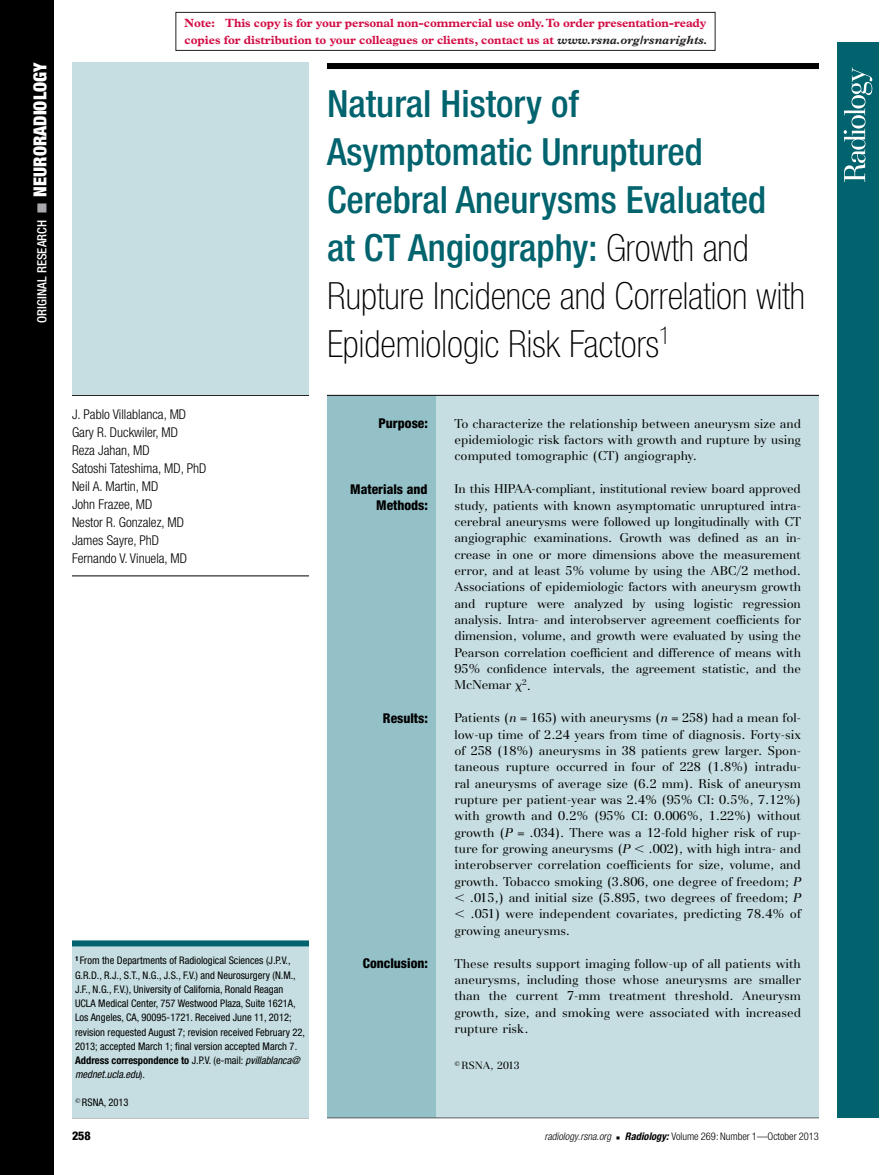
<style>
.page{position:relative;width:891px;height:1175px;background:#fff}
.page>*{position:absolute;margin:0;border:0;box-sizing:border-box;transform-origin:0 0}
.t1{font:500 condensed 37.5px/48px "Helvetica Neue";color:#00636d}
.t2{font:300 condensed 13.5px/18px "Helvetica Neue";color:#000}
.t3{font:800 condensed 13.5px/16.5px "Helvetica Neue";color:#000;text-align:right}
.t4{font:12.75px/16.4px "AT Basilia";color:#000;text-align:justify}
.t5{font:500 condensed 12.75px "Helvetica Neue";letter-spacing:.005em;color:#fff}
.t6{font:700 12px/16.5px "Plantin";letter-spacing:-.01em;color:#d20d44}
.t7{font:800 condensed 12px "Helvetica Neue";color:#000}
.t8{font:condensed 10.5px/14.2px "Helvetica Neue";color:#000}
.t9{font:300 condensed 10.5px "Helvetica Neue";color:#000}
.t10{font:10.5px "AT Basilia";color:#000}
.s1{font-family:"Universal Newswith Comm Pi";font-weight:400;font-stretch:normal;font-size:18px;color:#a8a9ad}
.s2{font-weight:900;font-size:18px}
.s3{font-style:italic;color:#231f20}
.s4{font-weight:700}
.s5{font-style:italic}
.s6{font-weight:100;color:#000}
.s7{font-family:"Universal Greekwith Math Pi"}
.s8{font-family:"Universal Newswith Comm Pi";font-weight:400;font-stretch:normal;font-size:6px}
.s9{font-weight:700;font-style:italic}
</style>
<div class="page">
<div style="left:837px;top:42px;width:42px;height:1075px;background:#00636d"></div>
<svg style="left:844px;top:68px;width:28px;height:114px"></svg>
<div style="left:327px;top:63px;width:492px;height:6px;background:#000"></div>
<hr style="left:327px;top:1117px;width:492px;height:1px;background:#000">
<div style="left:0;top:0;width:54px;height:1174px;background:#000"></div>
<hr style="left:72px;top:1117px;width:237px;height:1px;background:#000">
<div style="left:327px;top:396px;width:109px;height:721px;background:#94c1c8"></div>
<div style="left:436px;top:396px;width:383px;height:721px;background:#c6dee1"></div>
<hr style="left:327px;top:395px;width:492px;height:1px;background:#000">
<hr style="left:72px;top:395px;width:237px;height:1px;background:#000">
<hr style="left:72px;top:575px;width:237px;height:1px;background:#000">
<div style="left:72px;top:941px;width:237px;height:176px;background:#c6dee1"></div>
<div style="left:72px;top:940px;width:237px;height:6px;background:#00636d"></div>
<div style="left:72px;top:63px;width:237px;height:332px;background:#c6dee1"></div>
<div style="left:176px;top:12px;width:540px;height:39px;border:1px solid #231f20"></div>
<p class="t5" style="left:34px;top:323px;width:263px;rotate:-90deg">Original Research <span class="s1">n</span> <span class="s2">Neuroradiology</span></p>
<p class="t6" style="left:185px;top:15px;width:524px">Note: This copy is for your personal non-commercial use only. To order presentation-ready copies for distribution to your colleagues or clients, contact us at <span class="s3">www.rsna.org/rsnarights.</span></p>
<p class="t2" style="left:72px;top:405px;width:136px">J. Pablo Villablanca, MD<br>Gary R. Duckwiler, MD<br>Reza Jahan, MD<br>Satoshi Tateshima, MD, PhD<br>Neil A. Martin, MD<br>John Frazee, MD<br>Nestor R. Gonzalez, MD<br>James Sayre, PhD<br>Fernando V. Vinuela, MD</p>
<p class="t8" style="left:75px;top:953px;width:232px"><sup>1</sup> From the Departments of Radiological Sciences (J.P.V., G.R.D., R.J., S.T., N.G., J.S., F.V.) and Neurosurgery (N.M., J.F., N.G., F.V.), University of California, Ronald Reagan UCLA Medical Center, 757 Westwood Plaza, Suite 1621A, Los Angeles, CA, 90095-1721. Received June 11, 2012; revision requested August 7; revision received February 22, 2013; accepted March 1; final version accepted March 7.<br><span class="s4">Address correspondence to</span> J.P.V. (e-mail: <span class="s5">pvillablanca@ mednet.ucla.edu</span>).</p>
<p class="t8" style="left:75px;top:1095px;width:55px"><sup>q</sup> RSNA, 2013</p>
<h1 class="t1" style="left:327px;top:79px;width:480px">Natural History of<br>Asymptomatic Unruptured<br>Cerebral Aneurysms Evaluated<br>at CT Angiography: <span class="s6">Growth and<br>Rupture Incidence and Correlation with<br>Epidemiologic Risk Factors</span><sup>1</sup></h1>
<p class="t3" style="left:378px;top:415px;width:51px">Purpose:</p>
<p class="t4" style="left:454px;top:415px;width:348px">To characterize the relationship between aneurysm size and epidemiologic risk factors with growth and rupture by using computed tomographic (CT) angiography.</p>
<p class="t3" style="left:350px;top:480px;width:79px">Materials and<br>Methods:</p>
<p class="t4" style="left:454px;top:481px;width:348px">In this HIPAA-compliant, institutional review board approved study, patients with known asymptomatic unruptured intra&shy;cerebral aneurysms were followed up longitudinally with CT angiographic examinations. Growth was defined as an in&shy;crease in one or more dimensions above the measurement error, and at least 5% volume by using the ABC/2 method.<br>Associations of epidemiologic factors with aneurysm growth and rupture were analyzed by using logistic regression analysis. Intra- and interobserver agreement coefficients for dimension, volume, and growth were evaluated by using the Pearson correlation coefficient and difference of means with 95% confidence intervals, the agreement statistic, and the McNemar <span class="s7">x</span><sup>2</sup>.</p>
<p class="t3" style="left:383px;top:709px;width:47px">Results:</p>
<p class="t4" style="left:454px;top:709px;width:348px">Patients (<span class="s5">n</span> = 165) with aneurysms (<span class="s5">n</span> = 258) had a mean fol&shy;low-up time of 2.24 years from time of diagnosis. Forty-six of 258 (18%) aneurysms in 38 patients grew larger. Spon&shy;taneous rupture occurred in four of 228 (1.8%) intradu&shy;ral aneurysms of average size (6.2 mm). Risk of aneurysm rupture per patient-year was 2.4% (95% CI: 0.5%, 7.12%) with growth and 0.2% (95% CI: 0.006%, 1.22%) without growth (<span class="s5">P</span> = .034). There was a 12-fold higher risk of rup&shy;ture for growing aneurysms (<span class="s5">P</span> <span class="s7">,</span> .002), with high intra- and interobserver correlation coefficients for size, volume, and growth. Tobacco smoking (3.806, one degree of freedom; <span class="s5">P </span><span class="s7">,</span> .015,) and initial size (5.895, two degrees of freedom; <span class="s5">P </span><span class="s7">,</span> .051) were independent covariates, predicting 78.4% of growing aneurysms.</p>
<p class="t3" style="left:363px;top:954px;width:67px">Conclusion:</p>
<p class="t4" style="left:454px;top:955px;width:348px">These results support imaging follow-up of all patients with aneurysms, including those whose aneurysms are smaller than the current 7-mm treatment threshold. Aneurysm growth, size, and smoking were associated with increased rupture risk.</p>
<p class="t10" style="left:454px;top:1059px;width:67px"><sup>q</sup> RSNA, 2013</p>
<p class="t7" style="left:72px;top:1128px;width:20px">258</p>
<p class="t9" style="left:545px;top:1130px;width:276px"><span class="s5">radiology.rsna.org</span> <span class="s8">n</span> <span class="s9">Radiology:</span> Volume 269: Number 1—October 2013</p>
</div>
